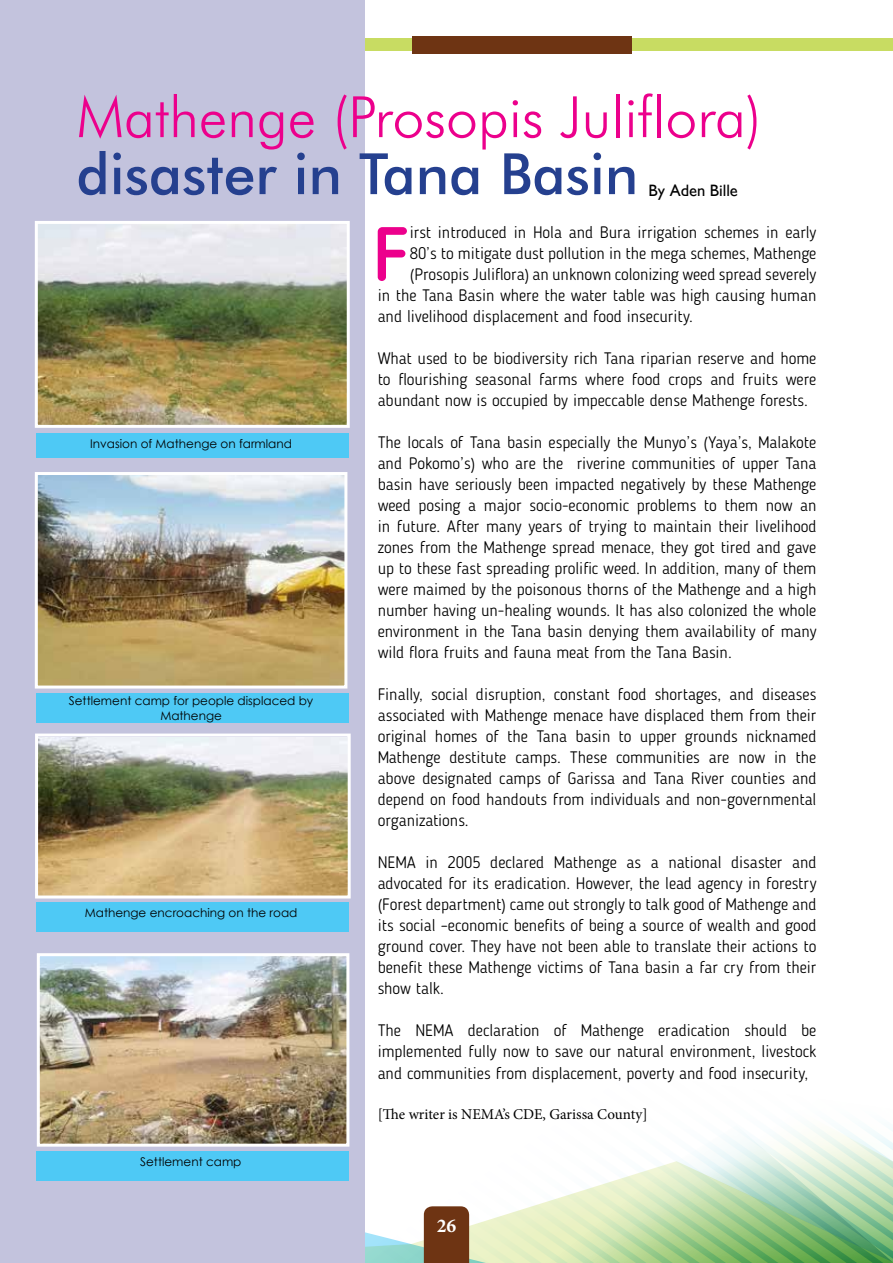
<style>
.page{position:relative;width:893px;height:1263px;background:#fff}
.page>*{position:absolute;margin:0;border:0;box-sizing:border-box;transform-origin:0 0}
.t1{font:500 75.3px "Blogger Sans";color:#ec008c}
.t2{font:300 57px "Futura BT";color:#ec008c}
.t3{font:500 57px "Futura BT";color:#25408f}
.t4{font:700 19.5px "Minion Pro";color:#fff}
.t5{font:300 16.5px/21px "Blogger Sans";color:#000;text-align:justify}
.t6{font:16.5px "Gill Sans";color:#000}
.t7{font:15px "Minion Pro";color:#000}
.t8{font:12px/14.4px "Century Gothic";color:#000;text-align:center}
</style>
<div class="page">
<svg style="left:365px;top:1232px;width:14px;height:31px"></svg>
<svg style="left:379px;top:1129px;width:514px;height:134px"></svg>
<div style="left:1px;top:38px;width:891px;height:12px;background:#c8dc62"></div>
<div style="left:412px;top:36px;width:220px;height:18px;background:#6e3413"></div>
<div style="left:0;top:0;width:365px;height:1263px;background:#c3c3dd"></div>
<img style="left:39px;top:737px;width:308px;height:157px">
<div style="left:35px;top:733px;width:316px;height:165px;border:3px solid #fff"></div>
<img style="left:39px;top:225px;width:307px;height:199px">
<div style="left:35px;top:221px;width:315px;height:207px;border:3px solid #fff"></div>
<img style="left:39px;top:476px;width:304px;height:208px">
<div style="left:35px;top:472px;width:312px;height:216px;border:3px solid #fff"></div>
<img style="left:41px;top:957px;width:304px;height:186px">
<div style="left:37px;top:953px;width:312px;height:194px;border:3px solid #fff"></div>
<div style="left:36px;top:433px;width:313px;height:25px;background:#4ec9f5"></div>
<div style="left:36px;top:694px;width:313px;height:29px;background:#4ec9f5"></div>
<div style="left:36px;top:902px;width:313px;height:30px;background:#4ec9f5"></div>
<div style="left:36px;top:1151px;width:313px;height:30px;background:#4ec9f5"></div>
<h2 class="t2" style="left:77px;top:82px;width:686px">Mathenge (Prosopis Juliflora)</h2>
<h2 class="t3" style="left:77px;top:139px;width:563px">disaster in Tana Basin</h2>
<p class="t6" style="left:649px;top:180px;width:91px">By Aden Bille</p>
<p class="t8" style="left:90px;top:436px;width:203px">Invasion of Mathenge on farmland</p>
<p class="t8" style="left:69px;top:694px;width:246px">Settlement camp for people displaced by<br>Mathenge</p>
<p class="t8" style="left:85px;top:905px;width:214px">Mathenge encroaching on the road</p>
<p class="t8" style="left:140px;top:1154px;width:103px">Settlement camp</p>
<h1 class="t1" style="left:373px;top:209px;width:39px">F</h1>
<p class="t5" style="left:410px;top:222px;width:408px">irst introduced in Hola and Bura irrigation schemes in early</p>
<p class="t5" style="left:410px;top:243px;width:408px">80’s to mitigate dust pollution in the mega schemes, Mathenge</p>
<p class="t5" style="left:410px;top:264px;width:408px">(Prosopis Juliflora) an unknown colonizing weed spread severely</p>
<p class="t5" style="left:378px;top:285px;width:440px">in the Tana Basin where the water table was high causing human</p>
<p class="t5" style="left:378px;top:306px;width:317px">and livelihood displacement and food insecurity.</p>
<p class="t5" style="left:378px;top:348px;width:440px">What used to be biodiversity rich Tana riparian reserve and home to flourishing seasonal farms where food crops and fruits were abundant now is occupied by impeccable dense Mathenge forests.</p>
<p class="t5" style="left:378px;top:432px;width:440px">The locals of Tana basin especially the Munyo’s (Yaya’s, Malakote and Pokomo’s) who are the riverine communities of upper Tana basin have seriously been impacted negatively by these Mathenge weed posing a major socio-economic problems to them now an in future. After many years of trying to maintain their livelihood zones from the Mathenge spread menace, they got tired and gave up to these fast spreading prolific weed. In addition, many of them were maimed by the poisonous thorns of the Mathenge and a high number having un-healing wounds. It has also colonized the whole environment in the Tana basin denying them availability of many wild flora fruits and fauna meat from the Tana Basin.</p>
<p class="t5" style="left:378px;top:684px;width:440px">Finally, social disruption, constant food shortages, and diseases associated with Mathenge menace have displaced them from their original homes of the Tana basin to upper grounds nicknamed Mathenge destitute camps. These communities are now in the above designated camps of Garissa and Tana River counties and depend on food handouts from individuals and non-governmental organizations.</p>
<p class="t5" style="left:378px;top:852px;width:440px">NEMA in 2005 declared Mathenge as a national disaster and advocated for its eradication. However, the lead agency in forestry (Forest department) came out strongly to talk good of Mathenge and its social –economic benefits of being a source of wealth and good ground cover. They have not been able to translate their actions to benefit these Mathenge victims of Tana basin a far cry from their show talk.</p>
<p class="t5" style="left:378px;top:1020px;width:440px">The NEMA declaration of Mathenge eradication should be implemented fully now to save our natural environment, livestock and communities from displacement, poverty and food insecurity,</p>
<p class="t7" style="left:378px;top:1104px;width:271px">[The writer is NEMA’s CDE, Garissa County]</p>
<p class="t4" style="left:437px;top:1212px;width:21px">26</p>
</div>
